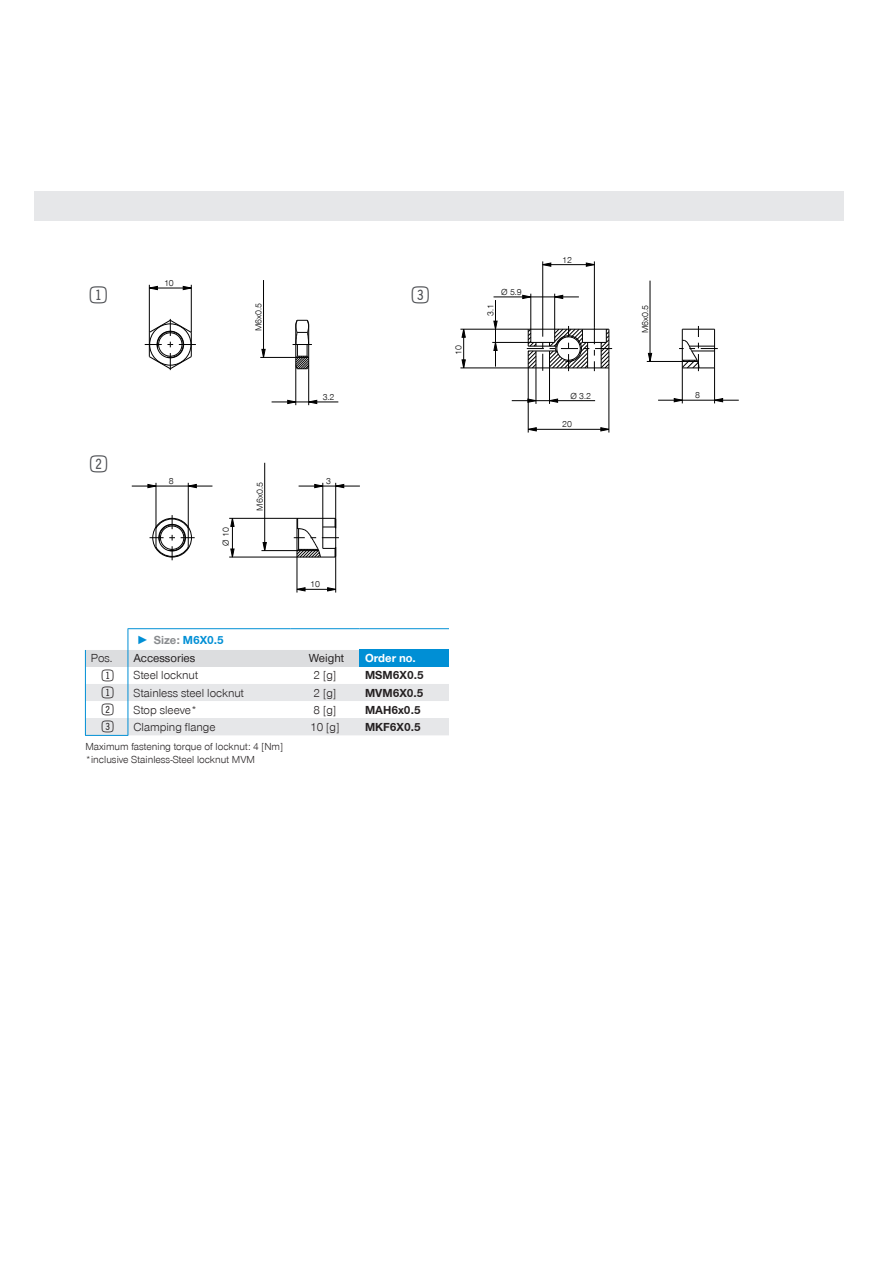
<style>
.page{position:relative;width:893px;height:1263px;background:#fff}
.page>*{position:absolute;margin:0;border:0;box-sizing:border-box;transform-origin:0 0}
.t1{font:28.2px "Double Digits Super Square";color:#4a4c50}
.CB_AF_Tabellentext_Z{font:19.5px "Double Digits Super Square";color:#231f20}
.CB_AF_Tabellentext_B{font:300 12px "Zimmer Group Sans Global";color:#231f20}
.CB_AF_Tabellentext_B-2{font:700 12px "Zimmer Group Sans Global";color:#231f20}
.CB_AF_Tabellentext_W{font:300 12px "Zimmer Group Sans Global";color:#231f20}
.t2{font:700 12px "Zimmer Group Sans Global";color:#008fd5}
.CB_AF_Tabellentext_B-3{font:12px "Zimmer Group Sans Global";color:#231f20}
.CB_AF_Tabellentext_B-4{font:700 12px "Zimmer Group Sans Global";color:#fff}
.CB_AF_Tabellentext_W-2{font:12px "Zimmer Group Sans Global";color:#231f20}
.CB_AF_Beschreibungst{font:300 10.5px "Zimmer Group Sans Global";color:#231f20}
.t3{font:300 9px "Zimmer Group Sans";color:#000}
.s1{color:#8a8c8f}
</style>
<div class="page">
<svg style="left:287px;top:400px;width:9px;height:4px"></svg>
<svg style="left:309px;top:400px;width:8px;height:4px"></svg>
<svg style="left:261px;top:349px;width:5px;height:8px"></svg>
<svg style="left:230px;top:519px;width:5px;height:8px"></svg>
<svg style="left:230px;top:548px;width:5px;height:9px"></svg>
<svg style="left:314px;top:484px;width:9px;height:4px"></svg>
<svg style="left:336px;top:484px;width:8px;height:4px"></svg>
<svg style="left:296px;top:587px;width:9px;height:4px"></svg>
<svg style="left:327px;top:587px;width:8px;height:4px"></svg>
<svg style="left:263px;top:542px;width:4px;height:8px"></svg>
<svg style="left:674px;top:398px;width:8px;height:4px"></svg>
<svg style="left:715px;top:398px;width:8px;height:4px"></svg>
<svg style="left:648px;top:353px;width:4px;height:8px"></svg>
<svg style="left:183px;top:286px;width:8px;height:4px"></svg>
<svg style="left:150px;top:286px;width:8px;height:4px"></svg>
<svg style="left:147px;top:484px;width:9px;height:4px"></svg>
<svg style="left:189px;top:484px;width:8px;height:4px"></svg>
<svg style="left:462px;top:330px;width:4px;height:8px"></svg>
<svg style="left:462px;top:359px;width:4px;height:9px"></svg>
<svg style="left:522px;top:295px;width:8px;height:4px"></svg>
<svg style="left:555px;top:295px;width:8px;height:4px"></svg>
<svg style="left:493px;top:321px;width:5px;height:8px"></svg>
<svg style="left:493px;top:343px;width:5px;height:8px"></svg>
<svg style="left:543px;top:262px;width:8px;height:5px"></svg>
<svg style="left:586px;top:262px;width:8px;height:5px"></svg>
<svg style="left:550px;top:398px;width:8px;height:5px"></svg>
<svg style="left:527px;top:398px;width:9px;height:5px"></svg>
<svg style="left:529px;top:427px;width:8px;height:4px"></svg>
<svg style="left:600px;top:427px;width:9px;height:4px"></svg>
<hr style="left:149px;top:285px;width:1px;height:47px;background:#000">
<hr style="left:156px;top:483px;width:1px;height:45px;background:#000">
<hr style="left:188px;top:483px;width:1px;height:45px;background:#000">
<hr style="left:191px;top:285px;width:1px;height:47px;background:#000">
<hr style="left:232px;top:518px;width:1px;height:39px;background:#000">
<hr style="left:263px;top:280px;width:1px;height:77px;background:#000">
<hr style="left:264px;top:463px;width:1px;height:88px;background:#000">
<hr style="left:296px;top:365px;width:1px;height:40px;background:#000">
<hr style="left:297px;top:556px;width:1px;height:36px;background:#000">
<hr style="left:308px;top:365px;width:1px;height:40px;background:#000">
<hr style="left:323px;top:483px;width:1px;height:44px;background:#000">
<hr style="left:335px;top:547px;width:1px;height:45px;background:#000">
<hr style="left:335px;top:483px;width:1px;height:45px;background:#000">
<hr style="left:463px;top:329px;width:1px;height:39px;background:#000">
<hr style="left:495px;top:300px;width:1px;height:67px;background:#000">
<hr style="left:297px;top:589px;width:39px;height:1px;background:#000">
<hr style="left:528px;top:368px;width:1px;height:64px;background:#000">
<hr style="left:530px;top:294px;width:1px;height:35px;background:#000">
<hr style="left:536px;top:368px;width:1px;height:36px;background:#000">
<hr style="left:542px;top:261px;width:1px;height:65px;background:#000">
<hr style="left:549px;top:368px;width:1px;height:36px;background:#000">
<hr style="left:554px;top:294px;width:1px;height:35px;background:#000">
<hr style="left:229px;top:557px;width:69px;height:1px;background:#000">
<hr style="left:261px;top:550px;width:36px;height:1px;background:#000">
<hr style="left:594px;top:261px;width:1px;height:66px;background:#000">
<hr style="left:229px;top:518px;width:69px;height:1px;background:#000">
<hr style="left:609px;top:368px;width:1px;height:64px;background:#000">
<hr style="left:132px;top:486px;width:80px;height:1px;background:#000">
<hr style="left:299px;top:486px;width:61px;height:1px;background:#000">
<hr style="left:650px;top:281px;width:1px;height:80px;background:#000">
<hr style="left:528px;top:429px;width:81px;height:1px;background:#000">
<hr style="left:682px;top:368px;width:1px;height:35px;background:#000">
<hr style="left:714px;top:368px;width:1px;height:35px;background:#000">
<hr style="left:272px;top:402px;width:66px;height:1px;background:#000">
<hr style="left:512px;top:400px;width:83px;height:1px;background:#000">
<hr style="left:658px;top:400px;width:81px;height:1px;background:#000">
<hr style="left:460px;top:368px;width:68px;height:1px;background:#000">
<hr style="left:260px;top:357px;width:36px;height:1px;background:#000">
<hr style="left:647px;top:361px;width:35px;height:1px;background:#000">
<hr style="left:492px;top:342px;width:39px;height:1px;background:#000">
<hr style="left:460px;top:329px;width:68px;height:1px;background:#000">
<hr style="left:493px;top:297px;width:86px;height:1px;background:#000">
<hr style="left:149px;top:288px;width:42px;height:1px;background:#000">
<hr style="left:543px;top:264px;width:51px;height:1px;background:#000">
<svg style="left:294px;top:517px;width:45px;height:41px"></svg>
<hr style="left:298px;top:518px;width:37px;height:1px;background:#000">
<svg style="left:144px;top:317px;width:52px;height:54px"></svg>
<svg style="left:679px;top:326px;width:39px;height:45px"></svg>
<hr style="left:682px;top:329px;width:33px;height:1px;background:#000">
<svg style="left:293px;top:319px;width:19px;height:51px"></svg>
<div style="left:149px;top:323px;width:42px;height:43px;border:1px solid #000;border-radius:50%"></div>
<svg style="left:150px;top:515px;width:45px;height:45px"></svg>
<div style="left:157px;top:331px;width:27px;height:27px;border:1px solid #000;border-radius:50%"></div>
<div style="left:158px;top:524px;width:28px;height:27px;border:1px solid #000;border-radius:50%"></div>
<div style="left:158px;top:332px;width:24px;height:25px;border:1px solid #000;border-radius:50%"></div>
<div style="left:160px;top:526px;width:24px;height:24px;border:1px solid #000;border-radius:50%"></div>
<svg style="left:525px;top:326px;width:87px;height:45px"></svg>
<div style="left:34px;top:191px;width:809px;height:30px;background:#e6e7e9"></div>
<hr style="left:128px;top:628px;width:162px;height:1px;background:#008fd5">
<hr style="left:290px;top:628px;width:70px;height:1px;background:#008fd5">
<hr style="left:360px;top:628px;width:89px;height:1px;background:#008fd5">
<svg style="left:85px;top:629px;width:364px;height:106px"></svg>
<hr style="left:85px;top:735px;width:43px;height:1px;background:#008fd5">
<p class="t1" style="left:90px;top:283px;width:23px">1</p>
<p class="t3" style="left:164px;top:277px;width:11px">10</p>
<p class="t3" style="left:253px;top:331px;width:30px;rotate:-90deg">M6x0.5</p>
<p class="t1" style="left:90px;top:451px;width:23px">2</p>
<p class="t3" style="left:169px;top:475px;width:6px">8</p>
<p class="t3" style="left:220px;top:546px;width:20px;rotate:-90deg">Ø 10</p>
<p class="t3" style="left:254px;top:511px;width:30px;rotate:-90deg">M6x0.5</p>
<p class="t2" style="left:137px;top:632px;width:89px">► <span class="s1">Size:</span> M6X0.5</p>
<p class="t3" style="left:323px;top:391px;width:13px">3.2</p>
<p class="t3" style="left:326px;top:475px;width:6px">3</p>
<p class="t3" style="left:310px;top:578px;width:11px">10</p>
<p class="t1" style="left:412px;top:283px;width:23px">3</p>
<p class="CB_AF_Tabellentext_B" style="left:91px;top:651px;width:23px">Pos.</p>
<p class="CB_AF_Tabellentext_B-3" style="left:133px;top:651px;width:63px">Accessories</p>
<p class="CB_AF_Tabellentext_W-2" style="left:309px;top:651px;width:37px">Weight</p>
<p class="CB_AF_Tabellentext_B-4" style="left:365px;top:651px;width:52px">Order no.</p>
<p class="CB_AF_Tabellentext_Z" style="left:102px;top:667px;width:17px">1</p>
<p class="CB_AF_Tabellentext_B" style="left:133px;top:668px;width:66px">Steel locknut</p>
<p class="CB_AF_Tabellentext_W" style="left:313px;top:668px;width:24px">2 [g]</p>
<p class="CB_AF_Tabellentext_B-2" style="left:365px;top:668px;width:60px">MSM6X0.5</p>
<p class="CB_AF_Tabellentext_Z" style="left:102px;top:684px;width:17px">1</p>
<p class="CB_AF_Tabellentext_B" style="left:133px;top:685px;width:112px">Stainless steel locknut</p>
<p class="CB_AF_Tabellentext_W" style="left:313px;top:685px;width:24px">2 [g]</p>
<p class="CB_AF_Tabellentext_B-2" style="left:365px;top:685px;width:60px">MVM6X0.5</p>
<p class="CB_AF_Tabellentext_Z" style="left:102px;top:701px;width:17px">2</p>
<p class="CB_AF_Tabellentext_B" style="left:133px;top:702px;width:66px">Stop sleeve*</p>
<p class="CB_AF_Tabellentext_W" style="left:313px;top:702px;width:24px">8 [g]</p>
<p class="CB_AF_Tabellentext_B-2" style="left:365px;top:702px;width:57px">MAH6x0.5</p>
<p class="CB_AF_Tabellentext_Z" style="left:102px;top:718px;width:17px">3</p>
<p class="CB_AF_Tabellentext_B" style="left:133px;top:719px;width:84px">Clamping flange</p>
<p class="CB_AF_Tabellentext_W" style="left:310px;top:719px;width:31px">10 [g]</p>
<p class="CB_AF_Tabellentext_B-2" style="left:365px;top:719px;width:57px">MKF6X0.5</p>
<p class="CB_AF_Beschreibungst" style="left:85px;top:740px;width:199px">Maximum fastening torque of locknut: 4 [Nm]</p>
<p class="CB_AF_Beschreibungst" style="left:85px;top:753px;width:171px">*inclusive Stainless-Steel locknut MVM</p>
<p class="t3" style="left:453px;top:355px;width:11px;rotate:-90deg">10</p>
<p class="t3" style="left:485px;top:316px;width:13px;rotate:-90deg">3.1</p>
<p class="t3" style="left:501px;top:286px;width:22px">Ø 5.9</p>
<p class="t3" style="left:562px;top:254px;width:11px">12</p>
<p class="t3" style="left:570px;top:390px;width:22px">Ø 3.2</p>
<p class="t3" style="left:562px;top:418px;width:11px">20</p>
<p class="t3" style="left:639px;top:333px;width:30px;rotate:-90deg">M6x0.5</p>
<p class="t3" style="left:695px;top:389px;width:6px">8</p>
</div>
